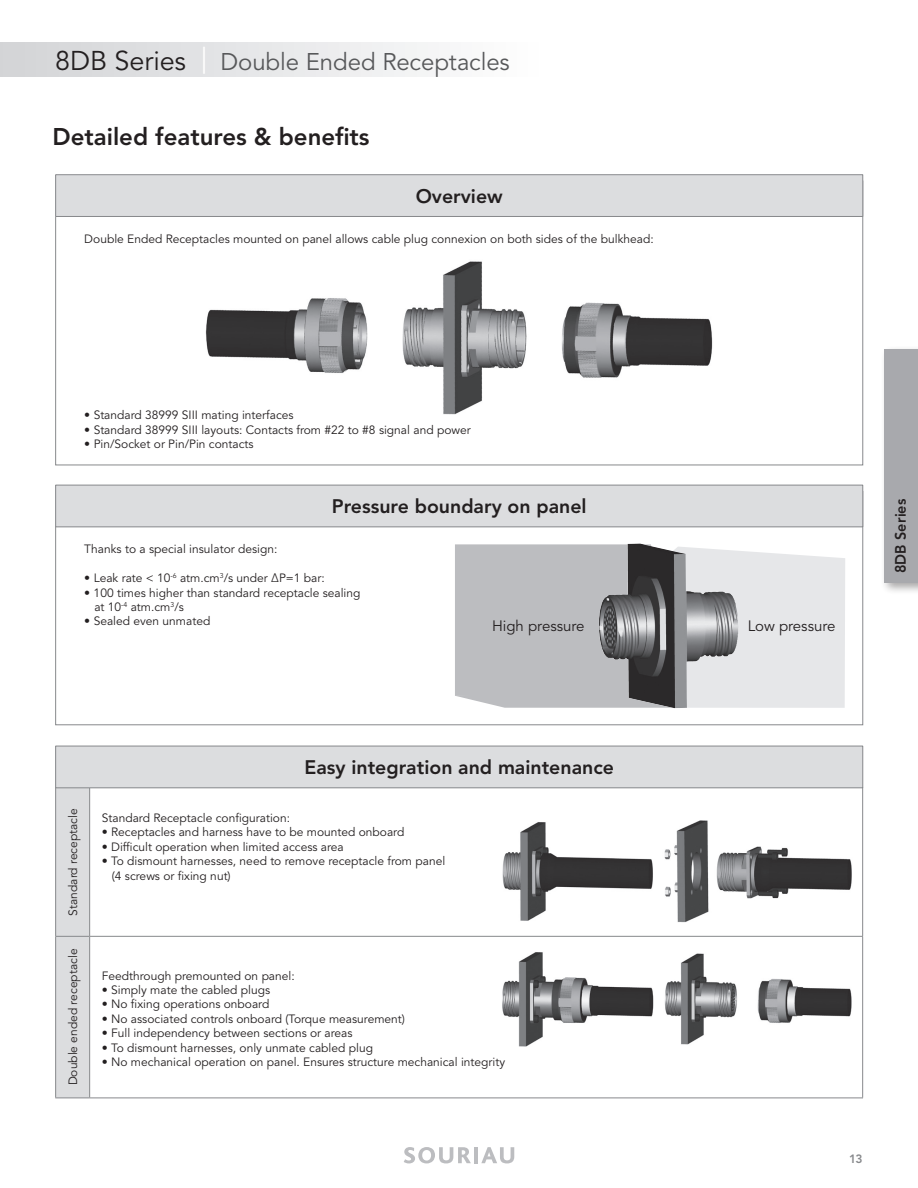
<style>
.page{position:relative;width:918px;height:1188px;background:#fff}
.page>*{position:absolute;margin:0;border:0;box-sizing:border-box;transform-origin:0 0}
.t1{font:24px "Avenir LT Std";letter-spacing:-.005em;color:#57585a}
.t2{font:800 24px "Avenir LT Std";color:#231f20}
.t3{font:800 19.5px "Avenir LT Std";color:#231f20}
.t4{font:15px "Avenir LT Std";color:#231f20}
.t5{font:800 15px "Avenir LT Std";letter-spacing:.005em;color:#231f20;scale:.96 1}
.t6{font:12px/14.4px "Avenir LT Std";color:#231f20}
.t7{font:800 12px "Avenir LT Std";color:#87898c}
.s1{font-size:27px;color:#231f20}
.s2{font-size:27px;color:#fff}
</style>
<div class="page">
<div style="left:0;top:43px;width:544px;height:34px;background:linear-gradient(to right,#d2d3d6,#fefefe)"></div>
<svg style="left:404px;top:1147px;width:67px;height:16px"></svg>
<hr style="left:474px;top:1147px;width:4px;height:16px;background:#bcbdc0">
<svg style="left:481px;top:1147px;width:33px;height:16px"></svg>
<div style="left:56px;top:788px;width:33px;height:310px;background:#dcdddf"></div>
<hr style="left:55px;top:788px;width:1px;height:148px;background:#87898c">
<hr style="left:89px;top:788px;width:1px;height:148px;background:#87898c">
<hr style="left:862px;top:788px;width:1px;height:148px;background:#87898c">
<hr style="left:55px;top:936px;width:35px;height:1px;background:#87898c">
<hr style="left:55px;top:937px;width:1px;height:161px;background:#87898c">
<hr style="left:90px;top:936px;width:773px;height:1px;background:#87898c">
<hr style="left:89px;top:937px;width:1px;height:161px;background:#87898c">
<hr style="left:862px;top:937px;width:1px;height:161px;background:#87898c">
<hr style="left:55px;top:1098px;width:35px;height:1px;background:#87898c">
<hr style="left:90px;top:1098px;width:773px;height:1px;background:#87898c">
<div style="left:55px;top:181px;width:808px;height:284px;background:#fff;border:1px solid #87898c"></div>
<div style="left:55px;top:491px;width:808px;height:234px;background:#fff;border:1px solid #87898c"></div>
<div style="left:56px;top:175px;width:807px;height:41px;background:#dcdddf"></div>
<div style="left:55px;top:174px;width:808px;height:43px;border:1px solid #87898c"></div>
<div style="left:56px;top:485px;width:807px;height:42px;background:#dcdddf"></div>
<div style="left:55px;top:485px;width:808px;height:42px;border:1px solid #87898c"></div>
<div style="left:56px;top:746px;width:807px;height:42px;background:#dcdddf"></div>
<div style="left:55px;top:746px;width:808px;height:42px;border:1px solid #87898c"></div>
<img style="left:205px;top:261px;width:508px;height:154px">
<img style="left:664px;top:953px;width:188px;height:92px">
<img style="left:502px;top:952px;width:151px;height:95px">
<img style="left:502px;top:822px;width:151px;height:99px">
<img style="left:664px;top:821px;width:188px;height:102px">
<svg style="left:455px;top:544px;width:390px;height:164px;background:#cecfd1"></svg>
<img style="left:598px;top:544px;width:140px;height:165px">
<div style="left:880px;top:345px;width:38px;height:250px;background:#231f20;opacity:.4"></div>
<div style="left:884px;top:349px;width:34px;height:234px;background:#a8a9ad"></div>
<h1 class="t1" style="left:55px;top:48px;width:456px"><span class="s1">8DB Series</span> <span class="s2">|</span> Double Ended Receptacles</h1>
<h1 class="t2" style="left:53px;top:123px;width:318px">Detailed features &amp; benefits</h1>
<h2 class="t3" style="left:416px;top:185px;width:89px">Overview</h2>
<p class="t6" style="left:84px;top:232px;width:571px">Double Ended Receptacles mounted on panel allows cable plug connexion on both sides of the bulkhead:</p>
<p class="t6" style="left:84px;top:408px;width:211px">• Standard 38999 SIII mating interfaces</p>
<p class="t6" style="left:84px;top:423px;width:388px">• Standard 38999 SIII layouts: Contacts from #22 to #8 signal and power</p>
<p class="t6" style="left:84px;top:437px;width:171px">• Pin/Socket or Pin/Pin contacts</p>
<h2 class="t3" style="left:332px;top:495px;width:256px">Pressure boundary on panel</h2>
<p class="t6" style="left:84px;top:542px;width:195px">Thanks to a special insulator design:</p>
<p class="t6" style="left:84px;top:571px;width:242px">• Leak rate &lt; 10<sup>-6</sup> atm.cm<sup>3</sup>/s under ∆P=1 bar:</p>
<p class="t6" style="left:94px;top:586px;width:268px;text-indent:-10px">• 100 times higher than standard receptacle sealing at 10<sup>-4</sup> atm.cm<sup>3</sup>/s</p>
<p class="t6" style="left:84px;top:614px;width:128px">• Sealed even unmated</p>
<p class="t4" style="left:492px;top:618px;width:94px">H igh pressure</p>
<p class="t4" style="left:748px;top:618px;width:89px">Low pressure</p>
<p class="t5" style="left:892px;top:573px;width:79px;rotate:-90deg">8DB Series</p>
<p class="t6" style="left:66px;top:916px;width:109px;rotate:-90deg">Standard receptacle</p>
<p class="t6" style="left:66px;top:1085px;width:138px;rotate:-90deg">Double ended receptacle</p>
<h2 class="t3" style="left:304px;top:756px;width:311px">Easy integration and maintenance</h2>
<p class="t6" style="left:102px;top:811px;width:190px">Standard Receptacle configuration:</p>
<p class="t6" style="left:102px;top:825px;width:304px">• Receptacles and harness have to be mounted onboard</p>
<p class="t6" style="left:102px;top:840px;width:243px">• Difficult operation when limited access area</p>
<p class="t6" style="left:112px;top:854px;width:335px;text-indent:-10px">• To dismount harnesses, need to remove receptacle from panel (4 screws or fixing nut)</p>
<p class="t6" style="left:102px;top:969px;width:194px">Feedthrough premounted on panel:</p>
<p class="t6" style="left:102px;top:983px;width:170px">• Simply mate the cabled plugs</p>
<p class="t6" style="left:102px;top:997px;width:169px">• No fixing operations onboard</p>
<p class="t6" style="left:102px;top:1012px;width:305px">• No associated controls onboard (Torque measurement)</p>
<p class="t6" style="left:102px;top:1026px;width:252px">• Full independency between sections or areas</p>
<p class="t6" style="left:102px;top:1041px;width:273px">• To dismount harnesses, only unmate cabled plug</p>
<p class="t6" style="left:102px;top:1055px;width:405px">• No mechanical operation on panel. Ensures structure mechanical integrity</p>
<p class="t7" style="left:849px;top:1152px;width:15px">13</p>
</div>
